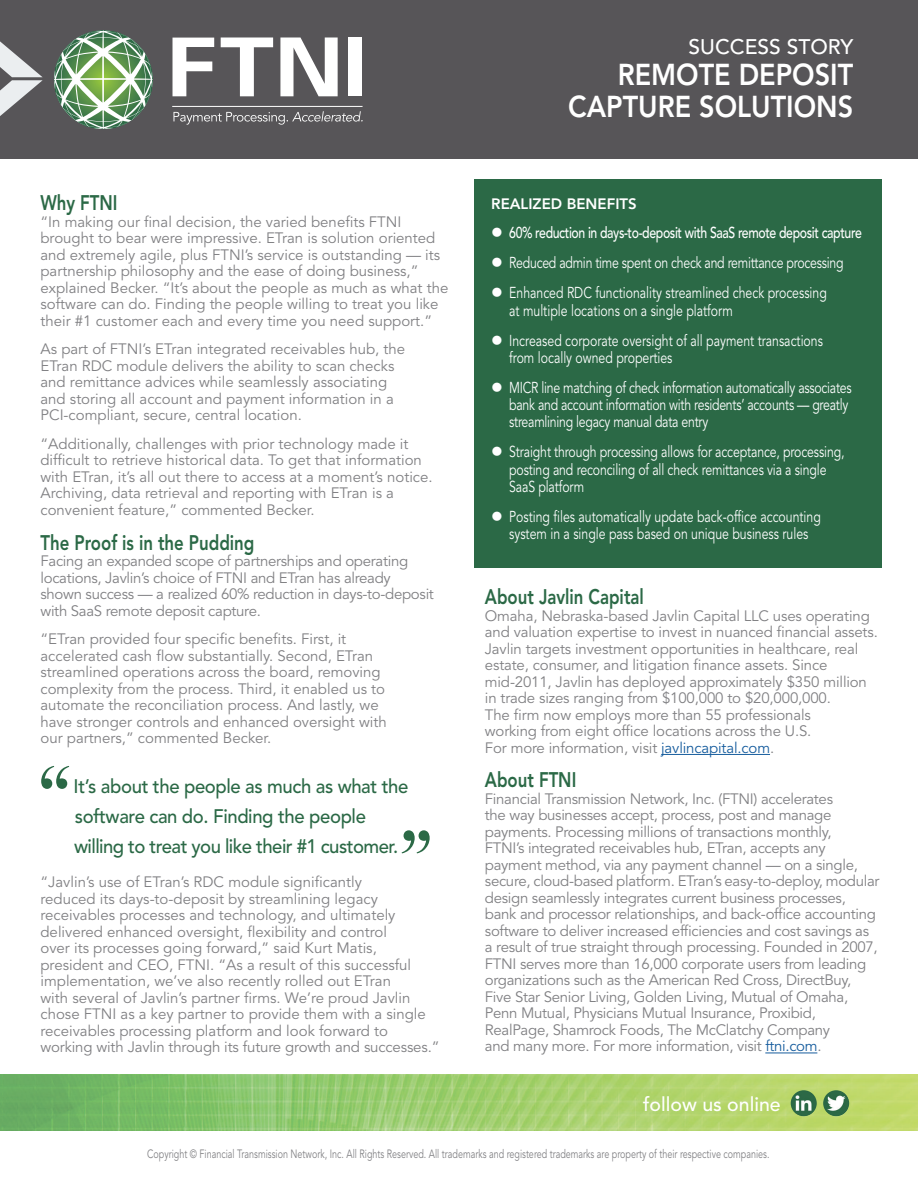
<style>
.page{position:relative;width:918px;height:1188px;background:#fff}
.page>*{position:absolute;margin:0;border:0;box-sizing:border-box;transform-origin:0 0}
.t1{font:90px "Bask Old Face";color:#2b6946}
.t2{font:800 30px "Avenir LT Std";color:#fff;scale:.9 1}
.t3{font:800 21px "Avenir LT Std";color:#2b6946;scale:.8 1}
.t4{font:500 21px "Avenir LT Std";color:#fff}
.t5{font:500 19.5px "Avenir LT Std";letter-spacing:-.02em;color:#2b6946;scale:.95 1}
.t6{font:500 19.5px "Avenir LT Std";color:#fff}
.t7{font:15.75px/17.2px "Avenir LT Std";letter-spacing:-.01em;color:#fff;scale:.78 1}
.t8{font:500 15.75px "Avenir LT Std";letter-spacing:-.03em;color:#fff;scale:.78 1}
.t9{font:15px/16.5px "Avenir LT Std";letter-spacing:-.01em;color:#808083}
.t10{font:800 15px "Avenir LT Std";color:#fff}
.t11{font:12px "Avenir LT Std";color:#808083;scale:.75 1}
.s1{color:#175d9e}
</style>
<div class="page">
<div style="left:0;top:0;width:918px;height:159px;background:#575558"></div>
<svg style="left:0;top:41px;width:43px;height:75px"></svg>
<img style="left:0;top:1075px;width:918px;height:56px">
<img style="left:791px;top:1090px;width:26px;height:26px;border-radius:13px">
<img style="left:823px;top:1090px;width:26px;height:26px;border-radius:13px">
<hr style="left:661px;top:754px;width:109px;height:1px;background:#175d9e">
<hr style="left:765px;top:1053px;width:52px;height:1px;background:#175d9e">
<svg style="left:173px;top:38px;width:41px;height:58px"></svg>
<svg style="left:221px;top:37px;width:52px;height:59px"></svg>
<svg style="left:280px;top:37px;width:58px;height:59px"></svg>
<div style="left:348px;top:37px;width:14px;height:59px;background:#fff"></div>
<svg style="left:54px;top:30px;width:99px;height:99px"></svg>
<svg style="left:174px;top:111px;width:189px;height:14px"></svg>
<hr style="left:172px;top:106px;width:191px;height:1px;background:#fff">
<div style="left:474px;top:179px;width:407px;height:389px;background:#2b6946"></div>
<p class="t3" style="left:40px;top:190px;width:98px">Why FTNI</p>
<p class="t9" style="left:40px;top:214px;width:363px">“In making our final decision, the varied benefits FTNI</p>
<p class="t9" style="left:40px;top:230px;width:409px">brought to bear were impressive. ETran is solution oriented and extremely agile, plus FTNI’s service is outstanding — its partnership philosophy and the ease of doing business,” explained Becker. “It’s about the people as much as what the software can do. Finding the people willing to treat you like their #1 customer each and every time you need support.”</p>
<p class="t9" style="left:40px;top:341px;width:366px">As part of FTNI’s ETran integrated receivables hub, the</p>
<p class="t9" style="left:40px;top:358px;width:355px">ETran RDC module delivers the ability to scan checks</p>
<p class="t9" style="left:40px;top:374px;width:348px">and remittance advices while seamlessly associating</p>
<p class="t9" style="left:40px;top:391px;width:355px">and storing all account and payment information in a</p>
<p class="t9" style="left:40px;top:407px;width:263px">PCI-compliant, secure, central location.</p>
<p class="t9" style="left:40px;top:436px;width:370px">“Additionally, challenges with prior technology made it</p>
<p class="t9" style="left:40px;top:452px;width:383px">difficult to retrieve historical data. To get that information</p>
<p class="t9" style="left:40px;top:469px;width:394px">with ETran, it’s all out there to access at a moment’s notice.<br>Archiving, data retrieval and reporting with ETran is a</p>
<p class="t9" style="left:40px;top:502px;width:276px">convenient feature,” commented Becker.</p>
<p class="t3" style="left:40px;top:530px;width:269px">The Proof is in the Pudding</p>
<p class="t9" style="left:40px;top:553px;width:369px">Facing an expanded scope of partnerships and operating</p>
<p class="t9" style="left:40px;top:570px;width:352px">locations, Javlin’s choice of FTNI and ETran has already</p>
<p class="t9" style="left:40px;top:586px;width:395px">shown success — a realized 60% reduction in days-to-deposit with SaaS remote deposit capture.</p>
<p class="t9" style="left:40px;top:631px;width:307px">“ETran provided four specific benefits. First, it</p>
<p class="t9" style="left:40px;top:648px;width:334px">accelerated cash flow substantially. Second, ETran</p>
<p class="t9" style="left:40px;top:664px;width:342px">streamlined operations across the board, removing</p>
<p class="t9" style="left:40px;top:681px;width:346px">complexity from the process. Third, it enabled us to</p>
<p class="t9" style="left:40px;top:697px;width:340px">automate the reconciliation process. And lastly, we</p>
<p class="t9" style="left:40px;top:714px;width:348px">have stronger controls and enhanced oversight with</p>
<p class="t9" style="left:40px;top:730px;width:232px">our partners,” commented Becker.</p>
<p class="t1" style="left:37px;top:748px;width:38px">“</p>
<p class="t5" style="left:74px;top:775px;width:354px">It’s about the people as much as what the</p>
<p class="t5" style="left:75px;top:805px;width:308px">software can do. Finding the people</p>
<p class="t5" style="left:74px;top:835px;width:343px">willing to treat you like their #1 customer.</p>
<p class="t1" style="left:398px;top:813px;width:38px">”</p>
<p class="t9" style="left:40px;top:874px;width:323px">“Javlin’s use of ETran’s RDC module significantly</p>
<p class="t9" style="left:40px;top:891px;width:339px">reduced its days-to-deposit by streamlining legacy</p>
<p class="t9" style="left:40px;top:907px;width:357px">receivables processes and technology, and ultimately</p>
<p class="t9" style="left:40px;top:924px;width:348px">delivered enhanced oversight, flexibility and control</p>
<p class="t9" style="left:40px;top:940px;width:338px">over its processes going forward,” said Kurt Matis,</p>
<p class="t9" style="left:40px;top:957px;width:372px">president and CEO, FTNI. “As a result of this successful</p>
<p class="t9" style="left:40px;top:973px;width:352px">implementation, we’ve also recently rolled out ETran</p>
<p class="t9" style="left:40px;top:990px;width:371px">with several of Javlin’s partner firms. We’re proud Javlin</p>
<p class="t9" style="left:40px;top:1006px;width:387px">chose FTNI as a key partner to provide them with a single receivables processing platform and look forward to</p>
<p class="t9" style="left:40px;top:1039px;width:401px">working with Javlin through its future growth and successes.”</p>
<p class="t4" style="left:689px;top:35px;width:166px">SUCCESS STORY</p>
<p class="t2" style="left:618px;top:57px;width:263px">REMOTE DEPOSIT</p>
<p class="t2" style="left:568px;top:89px;width:318px">CAPTURE SOLUTIONS</p>
<p class="t10" style="left:491px;top:195px;width:147px">REALIZED BENEFITS</p>
<p class="t8" style="left:491px;top:224px;width:477px">● 60% reduction in days-to-deposit with SaaS remote deposit capture</p>
<p class="t7" style="left:491px;top:255px;width:453px">● Reduced admin time spent on check and remittance processing</p>
<p class="t7" style="left:491px;top:285px;width:432px">● Enhanced RDC functionality streamlined check processing</p>
<p class="t7" style="left:509px;top:302px;width:288px">at multiple locations on a single platform</p>
<p class="t7" style="left:509px;top:332px;width:404px;text-indent:-18px">● Increased corporate oversight of all payment transactions from locally owned properties</p>
<p class="t7" style="left:509px;top:379px;width:441px;text-indent:-18px">● MICR line matching of check information automatically associates bank and account information with residents’ accounts — greatly streamlining legacy manual data entry</p>
<p class="t7" style="left:491px;top:444px;width:454px">● Straight through processing allows for acceptance, processing,</p>
<p class="t7" style="left:509px;top:461px;width:408px">posting and reconciling of all check remittances via a single</p>
<p class="t7" style="left:509px;top:478px;width:98px">SaaS platform</p>
<p class="t7" style="left:491px;top:508px;width:424px">● Posting files automatically update back-office accounting</p>
<p class="t7" style="left:509px;top:525px;width:385px">system in a single pass based on unique business rules</p>
<p class="t3" style="left:485px;top:585px;width:200px">About Javlin Capital</p>
<p class="t9" style="left:485px;top:608px;width:394px">Omaha, Nebraska-based Javlin Capital LLC uses operating and valuation expertise to invest in nuanced financial assets.<br>Javlin targets investment opportunities in healthcare, real estate, consumer, and litigation finance assets. Since</p>
<p class="t9" style="left:485px;top:674px;width:384px">mid-2011, Javlin has deployed approximately $350 million in trade sizes ranging from $100,000 to $20,000,000.</p>
<p class="t9" style="left:485px;top:707px;width:328px">The firm now employs more than 55 professionals</p>
<p class="t9" style="left:485px;top:723px;width:328px">working from eight office locations across the U.S.</p>
<p class="t9" style="left:485px;top:740px;width:291px">For more information, visit <span class="s1">javlincapital.com</span>.</p>
<p class="t3" style="left:485px;top:768px;width:116px">About FTNI</p>
<p class="t9" style="left:485px;top:791px;width:350px">Financial Transmission Network, Inc. (FTNI) accelerates</p>
<p class="t9" style="left:485px;top:807px;width:348px">the way businesses accept, process, post and manage</p>
<p class="t9" style="left:485px;top:824px;width:348px">payments. Processing millions of transactions monthly,</p>
<p class="t9" style="left:485px;top:840px;width:342px">FTNI’s integrated receivables hub, ETran, accepts any</p>
<p class="t9" style="left:485px;top:857px;width:375px">payment method, via any payment channel — on a single,</p>
<p class="t9" style="left:485px;top:873px;width:396px">secure, cloud-based platform. ETran’s easy-to-deploy, modular</p>
<p class="t9" style="left:485px;top:890px;width:394px">design seamlessly integrates current business processes, bank and processor relationships, and back-office accounting software to deliver increased efficiencies and cost savings as a result of true straight through processing. Founded in 2007, FTNI serves more than 16,000 corporate users from leading organizations such as the American Red Cross, DirectBuy, Five Star Senior Living, Golden Living, Mutual of Omaha, Penn Mutual, Physicians Mutual Insurance, Proxibid,</p>
<p class="t9" style="left:485px;top:1022px;width:347px">RealPage, Shamrock Foods, The McClatchy Company</p>
<p class="t9" style="left:485px;top:1038px;width:338px">and many more. For more information, visit <span class="s1">ftni.com</span>.</p>
<p class="t6" style="left:643px;top:1093px;width:139px">follow us online</p>
<p class="t11" style="left:147px;top:1147px;width:831px">Copyright © Financial Transmission Network, Inc. All Rights Reserved. All trademarks and registered trademarks are property of their respective companies.</p>
</div>
